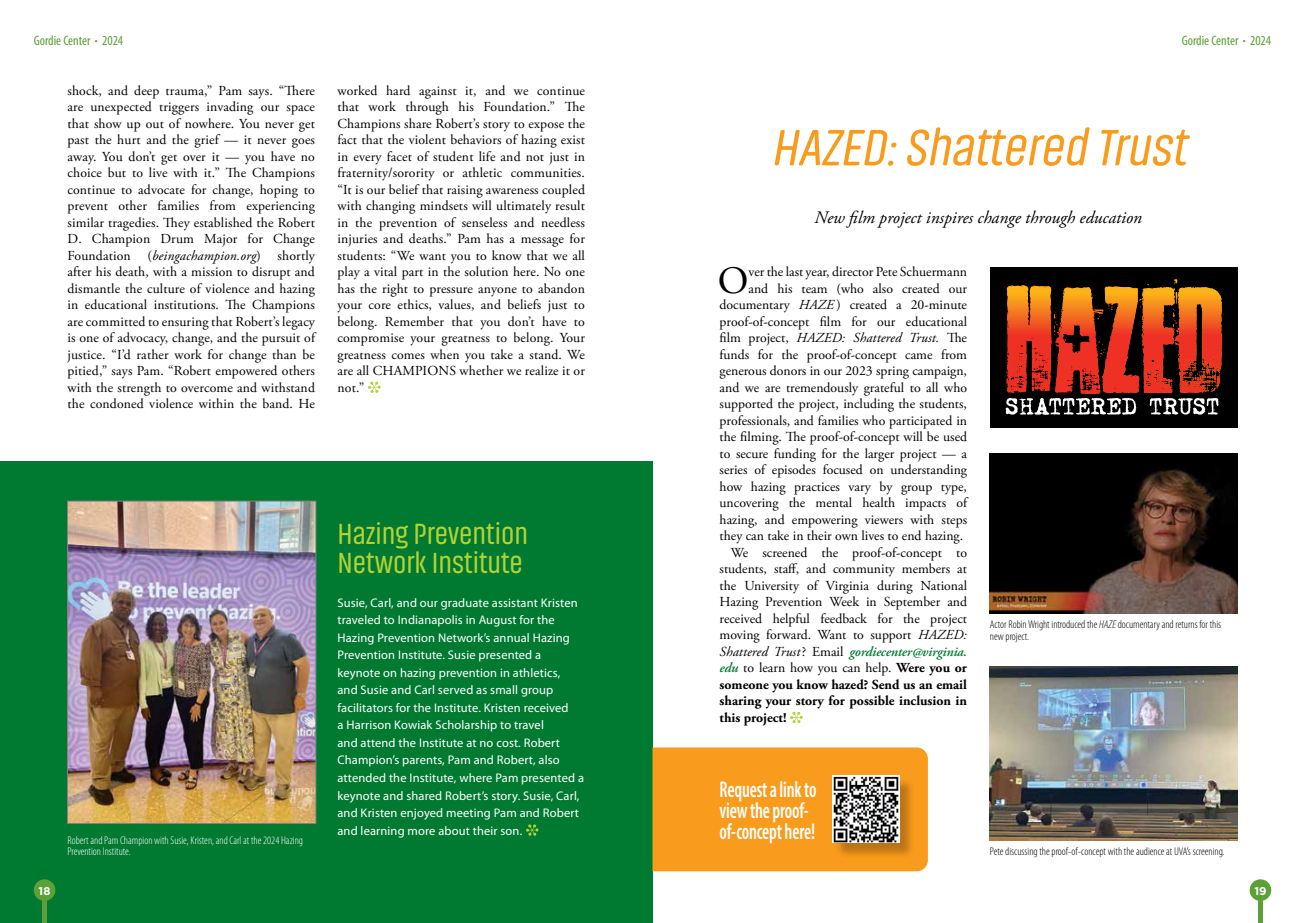
<style>
.page{position:relative;width:1305px;height:923px;background:#fff}
.page>*{position:absolute;margin:0;border:0;box-sizing:border-box;transform-origin:0 0}
.t1{font:italic 52.5px "Akhand Soft";color:#f99b1c}
.t2{font:38.62px "Adobe Garamond Pro";color:#000}
.t3{font:30px/28.8px "Akhand Soft";color:#b3d235}
.t4{font:600 condensed 22.75px/21.2px "Myriad Pro";letter-spacing:-.01em;color:#fff;scale:.8 1}
.t5{font:italic 17.5px "Adobe Garamond Pro";color:#000}
.t6{font:13.75px/16.5px "Adobe Garamond Pro";color:#000;text-align:justify}
.t7{font:700 13.75px "Adobe Garamond Pro";color:#000}
.t8{font:italic 600 13.75px "Adobe Garamond Pro";letter-spacing:-.01em;color:#007931}
.t9{font:italic 13.75px "Adobe Garamond Pro";letter-spacing:.01em;color:#000}
.t10{font:condensed 13.75px "Myriad Pro";color:#5ca038}
.t11{font:12.5px/17.5px "Myriad Pro";letter-spacing:.01em;color:#fff}
.t12{font:300 condensed 11.25px/11.2px "Myriad Pro";color:#000}
.t13{font:300 condensed 11.25px/11.2px "Myriad Pro";color:#fff}
.t14{font:700 11.25px "Gotham";color:#fff}
.s1{font-size:11.25px}
.s2{font-style:italic}
.s3{font-style:normal}
.s4{font-weight:400;color:#000}
.s5{font-weight:400;font-style:normal;color:#000}
.s6{font-weight:600;font-style:italic;color:#007931}
.s7{font-weight:700}
</style>
<div class="page">
<div style="left:1250px;top:879px;width:21px;height:21px;background:#5ca038;border-radius:50%"></div>
<hr style="left:1258px;top:899px;width:4px;height:23px;background:#5ca038">
<div style="left:0;top:461px;width:652px;height:461px;background:#007931"></div>
<div style="left:34px;top:879px;width:21px;height:21px;background:#5ca038;border-radius:50%"></div>
<hr style="left:43px;top:899px;width:4px;height:23px;background:#5ca038">
<svg style="left:368px;top:381px;width:13px;height:12px"></svg>
<img style="left:69px;top:503px;width:245px;height:318px">
<div style="left:67px;top:501px;width:249px;height:322px;border:1px solid #808285"></div>
<svg style="left:526px;top:824px;width:13px;height:12px"></svg>
<svg style="left:790px;top:711px;width:13px;height:12px"></svg>
<img style="left:990px;top:453px;width:248px;height:161px">
<img style="left:989px;top:666px;width:248px;height:174px">
<div style="left:652px;top:747px;width:276px;height:124px;background:#f99b1c"></div>
<div style="left:834px;top:777px;width:81px;height:81px;background:#000;opacity:.25"></div>
<img style="left:832px;top:776px;width:67px;height:66px">
<div style="left:990px;top:267px;width:248px;height:160px;background:#000"></div>
<svg style="left:1006px;top:279px;width:213px;height:136px"></svg>
<p class="t10" style="left:34px;top:32px;width:91px">Gordie Center <span class="s1">•</span> 2024</p>
<p class="t10" style="left:1182px;top:32px;width:91px">Gordie Center <span class="s1">•</span> 2024</p>
<p class="t6" style="left:68px;top:82px;width:249px">shock, and deep trauma,” Pam says. “There are unexpected triggers invading our space that show up out of nowhere. You never get past the hurt and the grief — it never goes away. You don’t get over it — you have no choice but to live with it.” The Champions continue to advocate for change, hoping to prevent other families from experiencing similar tragedies. They established the Robert D. Champion Drum Major for Change Foundation (<span class="s2">beingachampion.org</span>) shortly after his death, with a mission to disrupt and dismantle the culture of violence and hazing in educational institutions. The Champions are committed to ensuring that Robert’s legacy is one of advocacy, change, and the pursuit of justice. “I’d rather work for change than be pitied,” says Pam. “Robert empowered others with the strength to overcome and withstand the condoned violence within the band. He</p>
<p class="t6" style="left:337px;top:82px;width:249px">worked hard against it, and we continue that work through his Foundation.” The Champions share Robert’s story to expose the fact that the violent behaviors of hazing exist in every facet of student life and not just in fraternity/sorority or athletic communities. “It is our belief that raising awareness coupled with changing mindsets will ultimately result in the prevention of senseless and needless injuries and deaths.” Pam has a message for students: “We want you to know that we all play a vital part in the solution here. No one has the right to pressure anyone to abandon your core ethics, values, and beliefs just to belong. Remember that you don’t have to compromise your greatness to belong. Your greatness comes when you take a stand. We are all CHAMPIONS whether we realize it or not.”</p>
<p class="t13" style="left:68px;top:835px;width:237px">Robert and Pam Champion with Susie, Kristen, and Carl at the 2024 Hazing<br>Prevention Institute.</p>
<h3 class="t3" style="left:338px;top:519px;width:192px">Hazing Prevention<br>Network Institute</h3>
<p class="t11" style="left:338px;top:593px;width:248px">Susie, Carl, and our graduate assistant Kristen traveled to Indianapolis in August for the Hazing Prevention Network’s annual Hazing Prevention Institute. Susie presented a keynote on hazing prevention in athletics,<br>and Susie and Carl served as small group facilitators for the Institute. Kristen received<br>a Harrison Kowiak Scholarship to travel<br>and attend the Institute at no cost. Robert Champion’s parents, Pam and Robert, also attended the Institute, where Pam presented a keynote and shared Robert’s story. Susie, Carl, and Kristen enjoyed meeting Pam and Robert and learning more about their son.</p>
<h1 class="t1" style="left:771px;top:120px;width:426px">HAZED:Shattered Trust</h1>
<p class="t5" style="left:815px;top:207px;width:329px">New film project inspires change through education</p>
<h2 class="t2" style="left:718px;top:257px;width:32px">O</h2>
<p class="t6" style="left:749px;top:264px;width:220px">ver the last year, director Pete Schuermann</p>
<p class="t6" style="left:749px;top:280px;width:220px">and his team (who also created our</p>
<p class="t6" style="left:720px;top:297px;width:249px">documentary <span class="s2">HAZE</span> ) created a 20-minute</p>
<p class="t6" style="left:720px;top:313px;width:249px">proof-of-concept film for our educational</p>
<p class="t9" style="left:720px;top:329px;width:249px"><span class="s3">film project,</span> HAZED: Shattered Trust. <span class="s3">The</span></p>
<p class="t6" style="left:720px;top:346px;width:249px">funds for the proof-of-concept came from</p>
<p class="t6" style="left:720px;top:363px;width:249px">generous donors in our 2023 spring campaign,</p>
<p class="t6" style="left:720px;top:379px;width:249px">and we are tremendously grateful to all who</p>
<p class="t6" style="left:720px;top:396px;width:249px">supported the project, including the students,</p>
<p class="t6" style="left:720px;top:412px;width:249px">professionals, and families who participated in</p>
<p class="t6" style="left:720px;top:429px;width:249px">the filming. The proof-of-concept will be used</p>
<p class="t6" style="left:720px;top:445px;width:249px">to secure funding for the larger project — a</p>
<p class="t6" style="left:720px;top:462px;width:249px">series of episodes focused on understanding</p>
<p class="t6" style="left:720px;top:478px;width:249px">how hazing practices vary by group type,</p>
<p class="t6" style="left:720px;top:495px;width:249px">uncovering the mental health impacts of</p>
<p class="t6" style="left:720px;top:511px;width:249px">hazing, and empowering viewers with steps</p>
<p class="t6" style="left:720px;top:528px;width:245px">they can take in their own lives to end hazing.</p>
<p class="t6" style="left:731px;top:544px;width:238px">We screened the proof-of-concept to</p>
<p class="t6" style="left:720px;top:561px;width:249px">students, staff, and community members at</p>
<p class="t6" style="left:720px;top:577px;width:249px">the University of Virginia during National</p>
<p class="t6" style="left:720px;top:594px;width:249px">Hazing Prevention Week in September and</p>
<p class="t6" style="left:720px;top:610px;width:249px">received helpful feedback for the project</p>
<p class="t6" style="left:720px;top:627px;width:249px">moving forward. Want to support <span class="s2">HAZED:</span></p>
<p class="t8" style="left:720px;top:643px;width:249px"><span class="s4">Shattered Trust</span><span class="s5">? Email</span> gordiecenter@virginia.</p>
<p class="t6" style="left:720px;top:660px;width:249px"><span class="s6">edu</span> to learn how you can help. <span class="s7">Were you or</span></p>
<p class="t7" style="left:720px;top:676px;width:249px">someone you know hazed? Send us an email</p>
<p class="t7" style="left:720px;top:693px;width:249px">sharing your story for possible inclusion in</p>
<p class="t7" style="left:720px;top:709px;width:68px">this project!</p>
<p class="t12" style="left:990px;top:619px;width:233px">Actor Robin Wright introduced the <span class="s2">HAZE</span> documentary and returns for this new project.</p>
<h3 class="t4" style="left:720px;top:778px;width:123px">Request a link to view the proof&shy;of-concept here!</h3>
<p class="t12" style="left:990px;top:846px;width:236px">Pete discussing the proof-of-concept with the audience at UVA’s screening.</p>
<p class="t14" style="left:39px;top:883px;width:13px">18</p>
<p class="t14" style="left:1254px;top:883px;width:14px">19</p>
</div>
